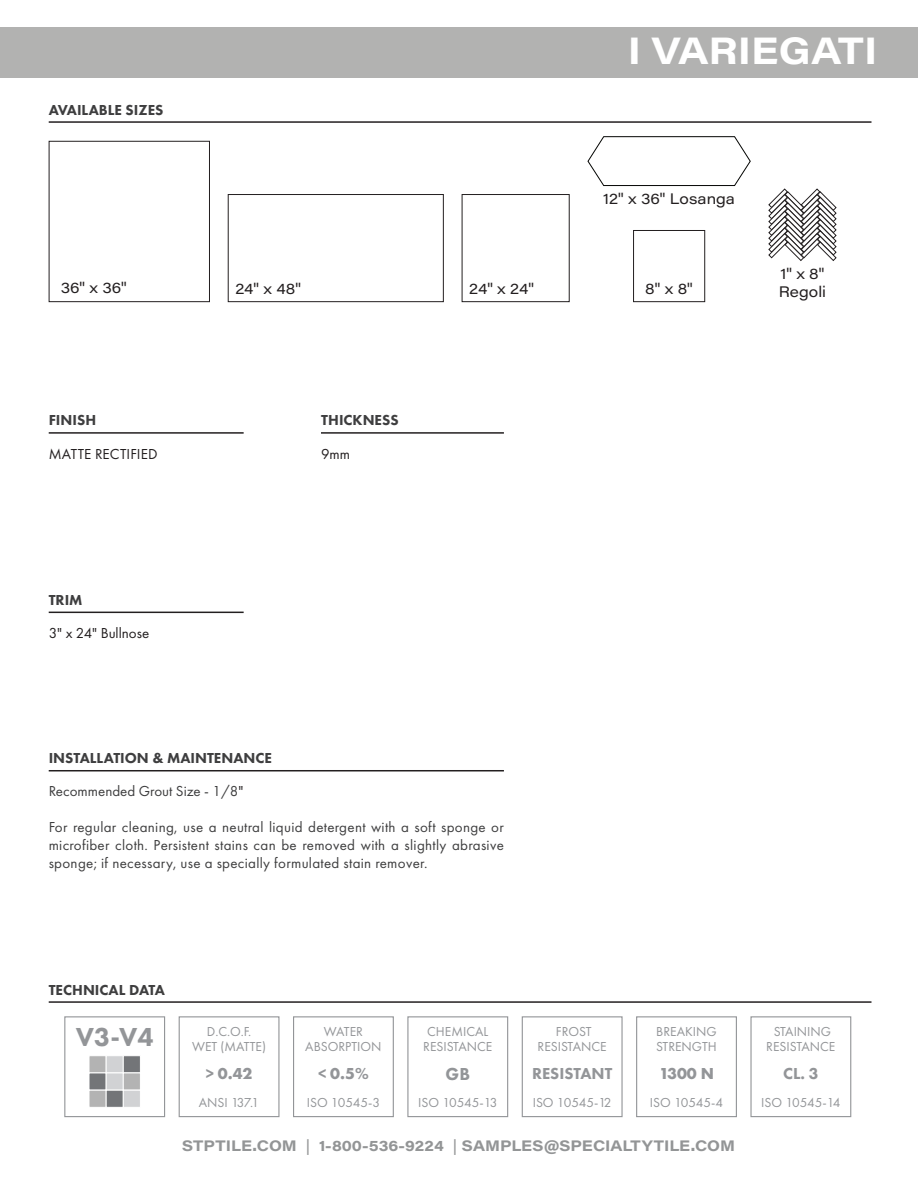
<style>
.page{position:relative;width:918px;height:1188px;background:#fff}
.page>*{position:absolute;margin:0;border:0;box-sizing:border-box;transform-origin:0 0}
.t1{font:700 37.5px "Acumin Pro Wide";color:#fff}
.t2{font:800 27px "Futura PT";color:#939598}
.t3{font:800 18px "Futura PT";color:#939598}
.t4{font:700 16.5px "Futura PT";color:#939598}
.t5{font:800 16.5px "Futura PT";color:#939598}
.t6{font:15px/18px "Futura PT";letter-spacing:.02em;color:#3e3e3f;text-align:justify}
.t7{font:800 15px "Futura PT";color:#3e3e3f}
.t8{font:700 15px "Acumin Pro Wide";color:#939596}
.t9{font:15px "Acumin Pro Wide";color:#231f20}
.t10{font:15px "Futura PT";color:#231f20}
.t11{font:15px "Futura PT";color:#3e3e3f}
.t12{font:13.5px "Futura PT";color:#939598}
.s1{color:#231f20}
.s2{font-weight:800}
.s3{font-weight:400}
</style>
<div class="page">
<div style="left:0;top:27px;width:918px;height:50px;background:#b2b2b1"></div>
<hr style="left:49px;top:1001px;width:823px;height:2px;background:#231f20">
<div style="left:179px;top:1016px;width:101px;height:101px;border:1px solid #939598"></div>
<div style="left:293px;top:1016px;width:101px;height:101px;border:1px solid #939598"></div>
<div style="left:407px;top:1016px;width:101px;height:101px;border:1px solid #939598"></div>
<div style="left:522px;top:1016px;width:101px;height:101px;border:1px solid #939598"></div>
<div style="left:636px;top:1016px;width:101px;height:101px;border:1px solid #939598"></div>
<div style="left:64px;top:1016px;width:101px;height:101px;border:1px solid #939598"></div>
<div style="left:89px;top:1055px;width:18px;height:18px;background:#b3b3b3;border:1px solid #fff"></div>
<div style="left:106px;top:1055px;width:18px;height:18px;background:#d1d2d4;border:1px solid #fff"></div>
<div style="left:123px;top:1055px;width:18px;height:18px;background:#737578;border:1px solid #fff"></div>
<div style="left:89px;top:1073px;width:18px;height:17px;background:#737578;border:1px solid #fff"></div>
<div style="left:106px;top:1073px;width:18px;height:17px;background:#d1d2d4;border:1px solid #fff"></div>
<div style="left:123px;top:1073px;width:18px;height:17px;background:#b3b3b3;border:1px solid #fff"></div>
<div style="left:89px;top:1090px;width:18px;height:18px;background:#b3b3b3;border:1px solid #fff"></div>
<div style="left:106px;top:1090px;width:18px;height:18px;background:#737578;border:1px solid #fff"></div>
<div style="left:123px;top:1090px;width:18px;height:18px;background:#d1d2d4;border:1px solid #fff"></div>
<div style="left:750px;top:1016px;width:101px;height:101px;border:1px solid #939598"></div>
<hr style="left:49px;top:770px;width:455px;height:1px;background:#231f20">
<hr style="left:49px;top:121px;width:823px;height:2px;background:#231f20">
<div style="left:49px;top:141px;width:161px;height:161px;border:1px solid #231f20"></div>
<div style="left:228px;top:194px;width:216px;height:108px;border:1px solid #231f20"></div>
<div style="left:462px;top:194px;width:108px;height:108px;border:1px solid #231f20"></div>
<svg style="left:587px;top:136px;width:164px;height:51px"></svg>
<div style="left:633px;top:230px;width:72px;height:72px;border:1px solid #231f20"></div>
<svg style="left:768px;top:189px;width:69px;height:72px"></svg>
<hr style="left:49px;top:612px;width:195px;height:1px;background:#231f20">
<hr style="left:321px;top:432px;width:183px;height:2px;background:#231f20">
<hr style="left:49px;top:432px;width:195px;height:2px;background:#231f20">
<p class="t7" style="left:49px;top:100px;width:116px">AVAILABLE SIZES</p>
<p class="t9" style="left:61px;top:277px;width:68px">36" x 36"</p>
<p class="t9" style="left:235px;top:278px;width:67px">24" x 48"</p>
<p class="t9" style="left:469px;top:278px;width:66px">24" x 24"</p>
<p class="t7" style="left:49px;top:411px;width:49px">FINISH</p>
<p class="t10" style="left:49px;top:445px;width:110px">MATTE RECTIFIED</p>
<p class="t7" style="left:321px;top:411px;width:79px">THICKNESS</p>
<p class="t10" style="left:321px;top:445px;width:31px">9mm</p>
<p class="t7" style="left:49px;top:590px;width:35px">TRIM</p>
<p class="t10" style="left:49px;top:624px;width:102px">3" x 24" Bullnose</p>
<p class="t7" style="left:49px;top:749px;width:225px">INSTALLATION &amp; MAINTENANCE</p>
<p class="t11" style="left:49px;top:783px;width:196px">Recommended Grout Size - 1/8<span class="s1">"</span></p>
<p class="t6" style="left:49px;top:818px;width:457px">For regular cleaning, use a neutral liquid detergent with a soft sponge or microfiber cloth. Persistent stains can be removed with a slightly abrasive sponge; if necessary, use a specially formulated stain remover.</p>
<p class="t7" style="left:49px;top:980px;width:118px">TECHNICAL DATA</p>
<p class="t1" style="left:628px;top:24px;width:251px">I VARIEGATI</p>
<p class="t9" style="left:603px;top:188px;width:133px">12" x 36" Losanga</p>
<p class="t9" style="left:645px;top:278px;width:49px">8" x 8"</p>
<p class="t9" style="left:781px;top:263px;width:45px">1" x 8"</p>
<p class="t9" style="left:779px;top:281px;width:49px">Regoli</p>
<p class="t12" style="left:427px;top:1024px;width:63px">CHEMICAL</p>
<p class="t12" style="left:423px;top:1039px;width:71px">RESISTANCE</p>
<p class="t3" style="left:446px;top:1063px;width:26px">GB</p>
<p class="t12" style="left:418px;top:1095px;width:81px">ISO 10545-13</p>
<p class="t12" style="left:324px;top:1024px;width:41px">WATER</p>
<p class="t12" style="left:305px;top:1039px;width:78px">ABSORPTION</p>
<p class="t4" style="left:318px;top:1063px;width:52px">&lt; 0.5<span class="s2">%</span></p>
<p class="t12" style="left:307px;top:1095px;width:75px">ISO 10545-3</p>
<p class="t2" style="left:76px;top:1020px;width:79px">V3-V4</p>
<p class="t12" style="left:774px;top:1024px;width:59px">STAINING</p>
<p class="t12" style="left:656px;top:1024px;width:62px">BREAKING</p>
<p class="t12" style="left:656px;top:1039px;width:62px">STRENGTH</p>
<p class="t4" style="left:659px;top:1063px;width:56px">1300 N</p>
<p class="t12" style="left:650px;top:1095px;width:75px">ISO 10545-4</p>
<p class="t12" style="left:207px;top:1024px;width:46px">D.C.O.F.</p>
<p class="t12" style="left:192px;top:1039px;width:76px">WET (MATTE)</p>
<p class="t4" style="left:206px;top:1063px;width:48px">&gt; 0.42</p>
<p class="t12" style="left:199px;top:1095px;width:62px">ANSI 137.1</p>
<p class="t12" style="left:556px;top:1024px;width:37px">FROST</p>
<p class="t12" style="left:538px;top:1039px;width:71px">RESISTANCE</p>
<p class="t5" style="left:532px;top:1063px;width:82px">RESISTANT</p>
<p class="t12" style="left:533px;top:1095px;width:80px">ISO 10545-12</p>
<p class="t12" style="left:766px;top:1039px;width:71px">RESISTANCE</p>
<p class="t5" style="left:783px;top:1063px;width:37px">CL. 3</p>
<p class="t12" style="left:761px;top:1095px;width:81px">ISO 10545-14</p>
<p class="t8" style="left:182px;top:1135px;width:555px">STPTILE.COM <span class="s3">|</span> 1-800-536-9224 <span class="s3">|</span> SAMPLES@SPECIALTYTILE.COM</p>
</div>
